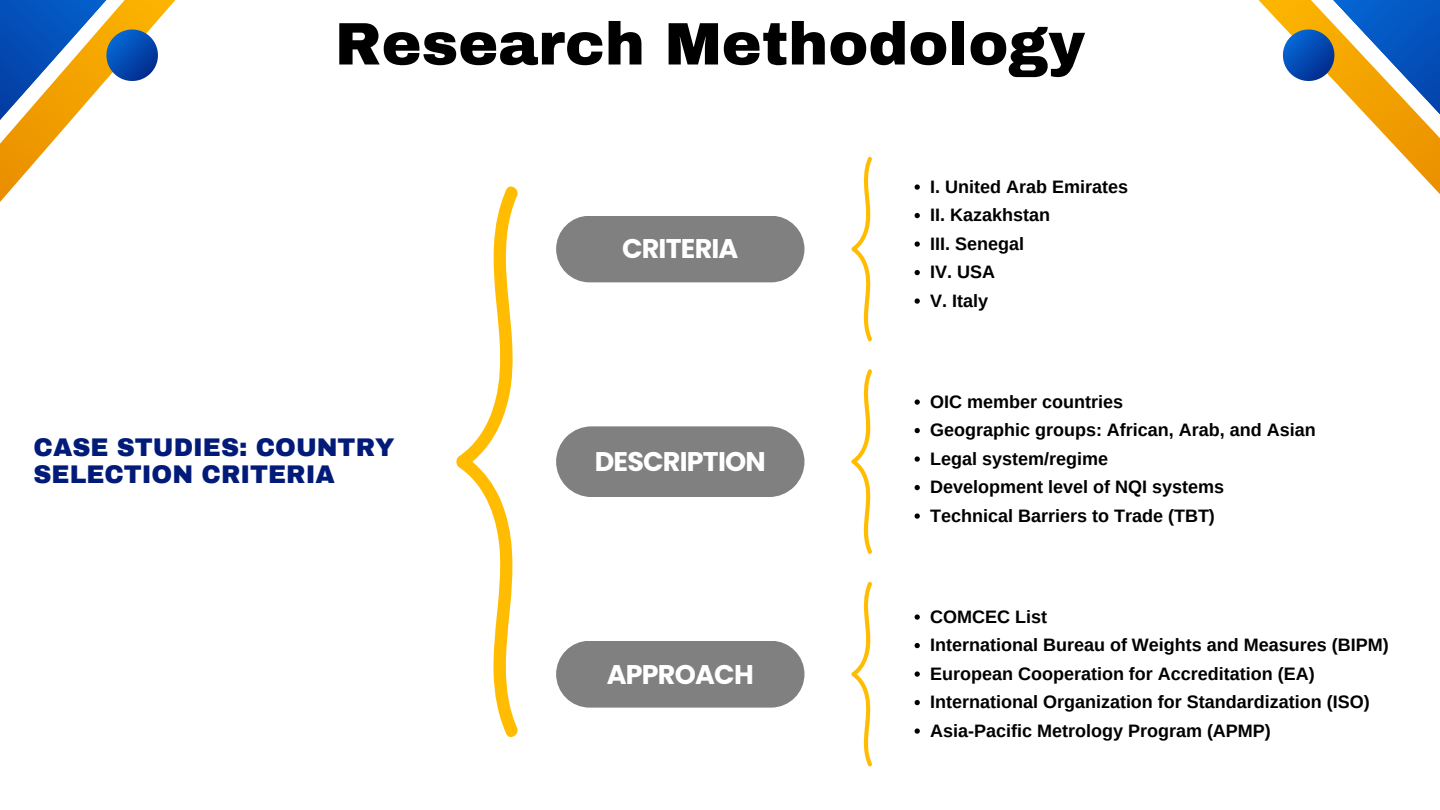
<style>
.page{position:relative;width:1440px;height:810px;background:#fff}
.page>*{position:absolute;margin:0;border:0;box-sizing:border-box;transform-origin:0 0}
.t1{font:900 60px "Archivo";color:#000}
.t2{font:700 27px "Poppins";letter-spacing:-.03em;color:#fff}
.t3{font:900 25px/27px "Archivo";color:#021b79}
.t4{font:700 18px "Arimo";color:#000}
</style>
<div class="page">
<svg style="left:1258px;top:0;width:182px;height:194px"></svg>
<svg style="left:0;top:0;width:176px;height:202px"></svg>
<div style="left:556px;top:216px;width:248px;height:66px;background:#7f807f;border-radius:33px"></div>
<svg style="left:556px;top:426px;width:248px;height:71px;background:#878887"></svg>
<div style="left:556px;top:641px;width:248px;height:67px;background:#7f807f;border-radius:33px"></div>
<svg style="left:456px;top:186px;width:62px;height:551px"></svg>
<svg style="left:851px;top:156px;width:21px;height:186px"></svg>
<svg style="left:851px;top:369px;width:21px;height:185px"></svg>
<svg style="left:851px;top:581px;width:21px;height:186px"></svg>
<svg style="left:915px;top:399px;width:5px;height:6px"></svg>
<svg style="left:915px;top:428px;width:5px;height:5px"></svg>
<svg style="left:915px;top:456px;width:5px;height:6px"></svg>
<svg style="left:915px;top:485px;width:5px;height:5px"></svg>
<svg style="left:915px;top:513px;width:5px;height:6px"></svg>
<svg style="left:915px;top:614px;width:5px;height:6px"></svg>
<svg style="left:915px;top:643px;width:5px;height:5px"></svg>
<svg style="left:915px;top:671px;width:5px;height:6px"></svg>
<svg style="left:915px;top:700px;width:5px;height:5px"></svg>
<svg style="left:915px;top:728px;width:5px;height:6px"></svg>
<svg style="left:915px;top:184px;width:5px;height:6px"></svg>
<svg style="left:915px;top:213px;width:5px;height:5px"></svg>
<svg style="left:915px;top:241px;width:5px;height:6px"></svg>
<svg style="left:915px;top:270px;width:5px;height:5px"></svg>
<svg style="left:915px;top:298px;width:5px;height:6px"></svg>
<p class="t1" style="left:335px;top:12px;width:752px">Research Methodology</p>
<p class="t3" style="left:34px;top:435px;width:362px">CASE STUDIES: COUNTRY<br>SELECTION CRITERIA</p>
<p class="t2" style="left:622px;top:230px;width:118px">CRITERIA</p>
<p class="t2" style="left:595px;top:443px;width:173px">DESCRIPTION</p>
<p class="t2" style="left:607px;top:655px;width:148px">APPROACH</p>
<p class="t4" style="left:930px;top:176px;width:199px">I. United Arab Emirates</p>
<p class="t4" style="left:930px;top:205px;width:121px">II. Kazakhstan</p>
<p class="t4" style="left:930px;top:233px;width:95px">III. Senegal</p>
<p class="t4" style="left:930px;top:262px;width:66px">IV. USA</p>
<p class="t4" style="left:930px;top:290px;width:59px">V. Italy</p>
<p class="t4" style="left:930px;top:391px;width:194px">OIC member countries</p>
<p class="t4" style="left:930px;top:420px;width:387px">Geographic groups: African, Arab, and Asian</p>
<h1 class="t4" style="left:930px;top:448px;width:179px">Legal system/regime</h1>
<p class="t4" style="left:930px;top:477px;width:295px">Development level of NQI systems</p>
<p class="t4" style="left:930px;top:505px;width:286px">Technical Barriers to Trade (TBT)</p>
<p class="t4" style="left:930px;top:606px;width:118px">COMCEC List</p>
<p class="t4" style="left:930px;top:635px;width:460px">International Bureau of Weights and Measures (BIPM)</p>
<p class="t4" style="left:930px;top:663px;width:386px">European Cooperation for Accreditation (EA)</p>
<p class="t4" style="left:930px;top:692px;width:441px">International Organization for Standardization (ISO)</p>
<h2 class="t4" style="left:930px;top:720px;width:342px">Asia-Pacific Metrology Program (APMP)</h2>
</div>
